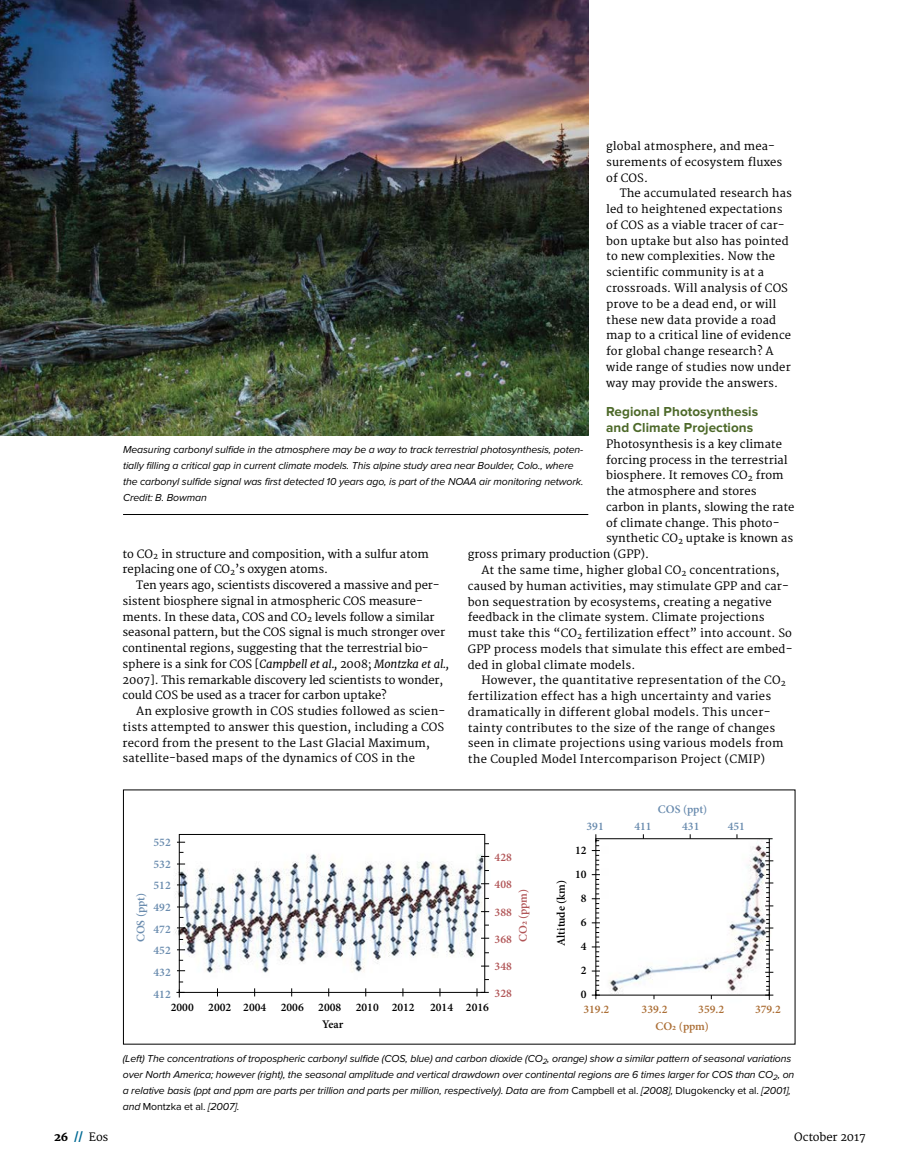
<style>
.page{position:relative;width:905px;height:1175px;background:#fff}
.page>*{position:absolute;margin:0;border:0;box-sizing:border-box;transform-origin:0 0}
.t1{font:700 13.5px/15.8px "Proxima Nova";letter-spacing:.005em;color:#4d6929}
.t2{font:600 11.7px/24px "Minion Pro";color:#000;text-align:center}
.t3{font:600 11.7px/21.6px "Minion Pro";color:#698bae;text-align:justify}
.t4{font:600 11.7px "Minion Pro";color:#ab6e35}
.t5{font:600 11.7px "Minion Pro";color:#b15557}
.t6{font:11.25px/15.8px "Merriweather";letter-spacing:.01em;color:#000}
.t7{font:11.25px/15.8px "Merriweather";letter-spacing:-.01em;color:#000}
.t8{font:italic 10.5px/15.8px "Proxima Nova";letter-spacing:-.01em;color:#000}
.s1{font-style:italic}
.s2{font-style:normal}
.s3{font-weight:800}
.s4{font-weight:800;color:#006a94}
</style>
<div class="page">
<svg style="left:178px;top:834px;width:587px;height:161px"></svg>
<svg style="left:476px;top:988px;width:13px;height:8px"></svg>
<svg style="left:176px;top:989px;width:8px;height:8px"></svg>
<svg style="left:591px;top:834px;width:9px;height:165px"></svg>
<svg style="left:765px;top:838px;width:8px;height:162px"></svg>
<img style="left:0;top:0;width:588px;height:435px">
<hr style="left:123px;top:514px;width:465px;height:1px;background:#000">
<p class="t6" style="left:606px;top:139px;width:178px">global atmosphere, and mea&shy;surements of ecosystem fluxes of COS.</p>
<p class="t6" style="left:606px;top:186px;width:187px;text-indent:14px">The accumulated research has led to heightened expectations of COS as a viable tracer of car&shy;bon uptake but also has pointed to new complexities. Now the scientific community is at a crossroads. Will analysis of COS prove to be a dead end, or will these new data provide a road map to a critical line of evidence for global change research? A wide range of studies now under way may provide the answers.</p>
<p class="t1" style="left:606px;top:404px;width:153px">Regional Photosynthesis and Climate Projections</p>
<p class="t6" style="left:606px;top:436px;width:177px">Photosynthesis is a key climate</p>
<p class="t6" style="left:606px;top:452px;width:183px">forcing process in the terrestrial</p>
<p class="t6" style="left:606px;top:468px;width:179px">biosphere. It removes CO<sub>2</sub> from</p>
<p class="t6" style="left:606px;top:484px;width:152px">the atmosphere and stores</p>
<p class="t6" style="left:606px;top:499px;width:190px">carbon in plants, slowing the rate</p>
<p class="t6" style="left:606px;top:515px;width:175px">of climate change. This photo-</p>
<p class="t6" style="left:606px;top:531px;width:188px">synthetic CO<sub>2</sub> uptake is known as</p>
<p class="t6" style="left:468px;top:547px;width:183px">gross primary production (GPP).</p>
<p class="t6" style="left:481px;top:562px;width:300px">At the same time, higher global CO<sub>2</sub> concentrations,</p>
<p class="t6" style="left:468px;top:578px;width:322px">caused by human activities, may stimulate GPP and car-</p>
<p class="t6" style="left:468px;top:594px;width:305px">bon sequestration by ecosystems, creating a negative</p>
<p class="t6" style="left:468px;top:610px;width:298px">feedback in the climate system. Climate projections</p>
<p class="t6" style="left:468px;top:625px;width:326px">must take this “CO<sub>2</sub> fertilization effect” into account. So</p>
<p class="t6" style="left:468px;top:641px;width:326px">GPP process models that simulate this effect are embed-</p>
<p class="t6" style="left:468px;top:657px;width:169px">ded in global climate models.</p>
<p class="t6" style="left:481px;top:673px;width:306px">However, the quantitative representation of the CO<sub>2</sub></p>
<p class="t6" style="left:468px;top:688px;width:305px">fertilization effect has a high uncertainty and varies</p>
<p class="t6" style="left:468px;top:704px;width:304px">dramatically in different global models. This uncer-</p>
<p class="t6" style="left:468px;top:720px;width:309px">tainty contributes to the size of the range of changes</p>
<p class="t6" style="left:468px;top:736px;width:317px">seen in climate projections using various models from</p>
<p class="t6" style="left:468px;top:751px;width:298px">the Coupled Model Intercomparison Project (CMIP)</p>
<p class="t8" style="left:123px;top:442px;width:462px">Measuring carbonyl sulfide in the atmosphere may be a way to track terrestrial photosynthesis, poten&shy;tially filling a critical gap in current climate models. This alpine study area near Boulder, Colo., where the carbonyl sulfide signal was first detected 10 years ago, is part of the NOAA air monitoring network.<br>Credit: B. Bowman</p>
<p class="t7" style="left:123px;top:546px;width:307px">to CO<sub>2</sub> in structure and composition, with a sulfur atom replacing one of CO<sub>2</sub>’s oxygen atoms.</p>
<p class="t7" style="left:123px;top:578px;width:328px;text-indent:14px">Ten years ago, scientists discovered a massive and per&shy;sistent biosphere signal in atmospheric COS measure&shy;ments. In these data, COS and CO<sub>2</sub> levels follow a similar seasonal pattern, but the COS signal is much stronger over continental regions, suggesting that the terrestrial bio&shy;sphere is a sink for COS [<span class="s1">Campbell et al.,</span> 2008; <span class="s1">Montzka et al., </span>2007]. This remarkable discovery led scientists to wonder, could COS be used as a tracer for carbon uptake?</p>
<p class="t6" style="left:123px;top:704px;width:324px;text-indent:14px">An explosive growth in COS studies followed as scien&shy;tists attempted to answer this question, including a COS record from the present to the Last Glacial Maximum, satellite-based maps of the dynamics of COS in the</p>
<p class="t3" style="left:658px;top:798px;width:51px">COS (ppt)</p>
<p class="t3" style="left:153px;top:831px;width:19px">552<br>532<br>512<br>492<br>472<br>452<br>432<br>412</p>
<p class="t3" style="left:130px;top:942px;width:51px;rotate:-90deg">COS (ppt)</p>
<p class="t5" style="left:494px;top:849px;width:19px">428</p>
<p class="t5" style="left:494px;top:876px;width:19px">408</p>
<p class="t5" style="left:494px;top:903px;width:19px">388</p>
<p class="t5" style="left:494px;top:930px;width:19px">368</p>
<p class="t5" style="left:494px;top:958px;width:19px">348</p>
<p class="t5" style="left:494px;top:985px;width:19px">328</p>
<p class="t5" style="left:515px;top:942px;width:55px;rotate:-90deg">CO2 (ppm)</p>
<p class="t2" style="left:549px;top:945px;width:68px;rotate:-90deg">Altitude (km)</p>
<p class="t3" style="left:586px;top:815px;width:19px">391</p>
<p class="t3" style="left:634px;top:815px;width:19px">411</p>
<p class="t3" style="left:682px;top:815px;width:19px">431</p>
<p class="t3" style="left:727px;top:815px;width:19px">451</p>
<p class="t2" style="left:575px;top:838px;width:13px">12<br>10<br>8<br>6<br>4<br>2<br>0</p>
<p class="t2" style="left:171px;top:994px;width:245px">2000 2002 2004 2006 2008 2010 2012</p>
<p class="t2" style="left:430px;top:994px;width:60px">2014 2016</p>
<p class="t4" style="left:583px;top:1001px;width:27px">319.2</p>
<p class="t4" style="left:641px;top:1001px;width:27px">339.2</p>
<p class="t4" style="left:698px;top:1001px;width:27px">359.2</p>
<p class="t4" style="left:755px;top:1001px;width:27px">379.2</p>
<p class="t2" style="left:322px;top:1012px;width:23px">Year</p>
<p class="t4" style="left:655px;top:1017px;width:55px">CO2 (ppm)</p>
<p class="t8" style="left:123px;top:1051px;width:673px">(Left) The concentrations of tropospheric carbonyl sulfide (COS, blue) and carbon dioxide (CO<sub>2</sub>, orange) show a similar pattern of seasonal variations over North America; however (right), the seasonal amplitude and vertical drawdown over continental regions are 6 times larger for COS than CO<sub>2</sub>, on a relative basis (ppt and ppm are parts per trillion and parts per million, respectively). Data are from <span class="s2">Campbell et al.</span> [2008], <span class="s2">Dlugokencky et al.</span> [2001], and <span class="s2">Montzka et al.</span> [2007].</p>
<p class="t6" style="left:54px;top:1129px;width:56px"><span class="s3">26</span> <span class="s4">//</span> Eos</p>
<p class="t7" style="left:794px;top:1129px;width:73px">October 2017</p>
</div>
